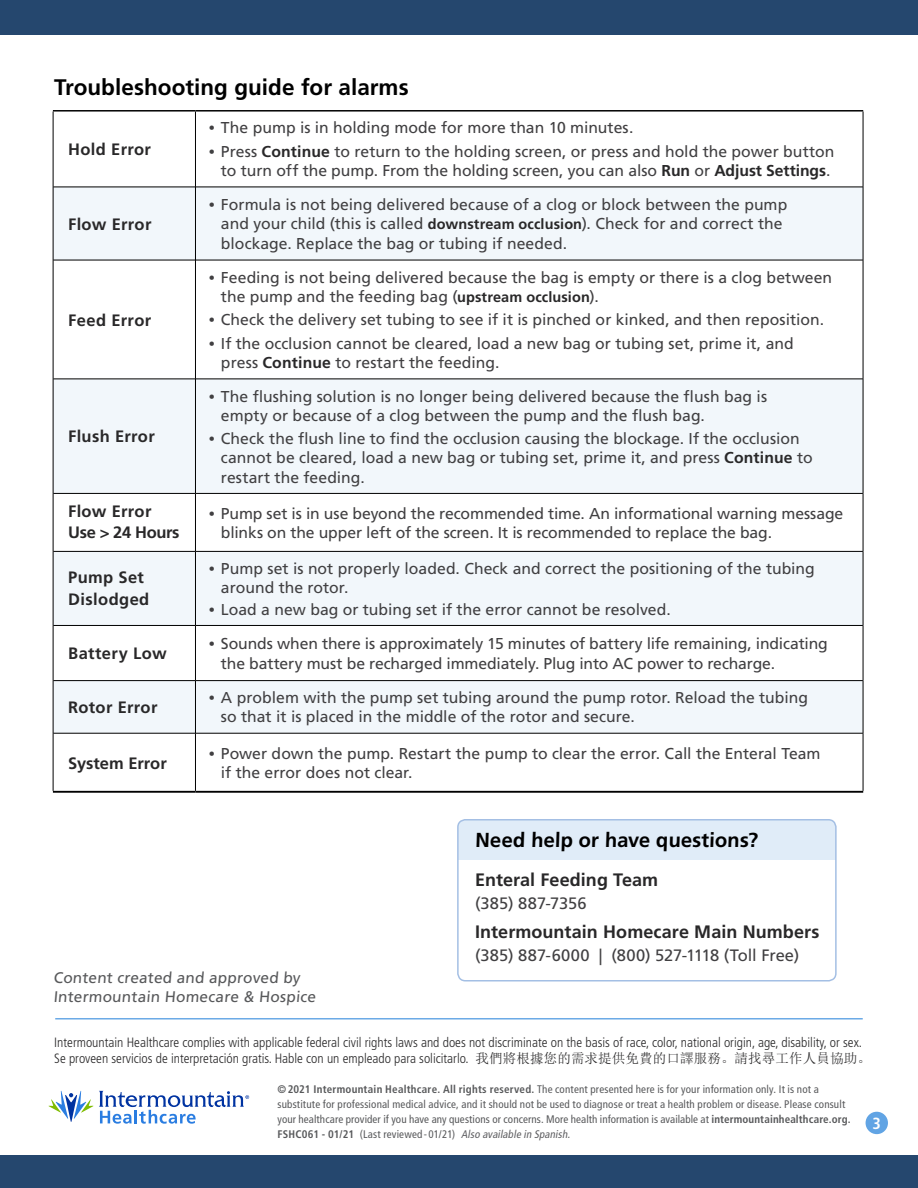
<style>
.page{position:relative;width:918px;height:1188px;background:#fff}
.page>*{position:absolute;margin:0;border:0;box-sizing:border-box;transform-origin:0 0}
.Level_1{font:700 22.5px "Frutiger LT Std";color:#000}
.Main_table{font:700 20.25px "Frutiger LT Std";color:#000}
.Level_3{font:700 18px "Frutiger LT Std";letter-spacing:.005em;color:#292829}
.Title_bar{font:700 16.5px/22.5px "Frutiger LT Std";letter-spacing:.02em;color:#292829}
.Level_1-2{font:16.5px "Frutiger LT Std";letter-spacing:-.005em;color:#414042}
.Title_bar-2{font:700 16.5px/21px "Frutiger LT Std";color:#292829}
.t1{font:700 condensed 16.2px "Frutiger LT Std";color:#fff}
.t2{font:15.75px/19.2px "Frutiger LT Std";color:#414042}
.t3{font:15.3px/19.5px "Frutiger LT Std";color:#58595b}
.t4{font:300 condensed 13.5px/16.5px "Frutiger LT Std";color:#292829}
.Footer___h6{font:condensed 10.95px/15px "Frutiger LT Std";letter-spacing:.01em;color:#58595b}
.s1{font-family:"Adobe Garamond Pro"}
.s2{font-weight:700;color:#292829}
.s3{font-weight:700;font-size:14.4px;color:#292829}
.s4{font-family:"Sim Sun";font-weight:400;font-stretch:normal}
.s5{font-weight:700}
.s6{font-style:italic;color:#5d5d60}
</style>
<div class="page">
<div style="left:866px;top:1112px;width:22px;height:22px;background:#61a4e4;border-radius:50%"></div>
<div style="left:0;top:0;width:918px;height:35px;background:#25476e"></div>
<div style="left:0;top:1156px;width:918px;height:32px;background:#25476e"></div>
<hr style="left:55px;top:1018px;width:808px;height:2px;background:#6baae6">
<svg style="left:49px;top:1091px;width:44px;height:31px"></svg>
<svg style="left:99px;top:1091px;width:150px;height:33px"></svg>
<div style="left:458px;top:820px;width:378px;height:40px;background:#e0ecf8"></div>
<div style="left:457px;top:819px;width:380px;height:163px;border:2px solid #a4bfe4;border-radius:8px"></div>
<svg style="left:54px;top:188px;width:809px;height:545px;fill:#f2f7fb"></svg>
<hr style="left:53px;top:791px;width:142px;height:2px;background:#000">
<hr style="left:195px;top:791px;width:668px;height:2px;background:#000">
<hr style="left:53px;top:110px;width:142px;height:2px;background:#000">
<hr style="left:195px;top:110px;width:668px;height:2px;background:#000">
<hr style="left:53px;top:187px;width:142px;height:1px;background:#000">
<hr style="left:196px;top:187px;width:667px;height:1px;background:#000">
<hr style="left:53px;top:260px;width:142px;height:1px;background:#000">
<hr style="left:196px;top:260px;width:667px;height:1px;background:#000">
<hr style="left:53px;top:379px;width:142px;height:1px;background:#000">
<hr style="left:196px;top:379px;width:667px;height:1px;background:#000">
<hr style="left:53px;top:493px;width:142px;height:1px;background:#000">
<hr style="left:196px;top:493px;width:667px;height:1px;background:#000">
<hr style="left:53px;top:551px;width:142px;height:1px;background:#000">
<hr style="left:196px;top:551px;width:667px;height:1px;background:#000">
<hr style="left:53px;top:625px;width:142px;height:1px;background:#000">
<hr style="left:196px;top:625px;width:667px;height:1px;background:#000">
<hr style="left:53px;top:680px;width:142px;height:1px;background:#000">
<hr style="left:196px;top:680px;width:667px;height:1px;background:#000">
<hr style="left:53px;top:733px;width:142px;height:1px;background:#000">
<hr style="left:196px;top:733px;width:667px;height:1px;background:#000">
<hr style="left:53px;top:112px;width:1px;height:75px;background:#000">
<hr style="left:195px;top:112px;width:1px;height:75px;background:#000">
<hr style="left:863px;top:112px;width:1px;height:75px;background:#000">
<hr style="left:53px;top:187px;width:1px;height:73px;background:#000">
<hr style="left:195px;top:187px;width:1px;height:73px;background:#000">
<hr style="left:863px;top:187px;width:1px;height:73px;background:#000">
<hr style="left:53px;top:260px;width:1px;height:119px;background:#000">
<hr style="left:195px;top:260px;width:1px;height:119px;background:#000">
<hr style="left:863px;top:260px;width:1px;height:119px;background:#000">
<hr style="left:53px;top:379px;width:1px;height:114px;background:#000">
<hr style="left:195px;top:379px;width:1px;height:114px;background:#000">
<hr style="left:863px;top:379px;width:1px;height:114px;background:#000">
<hr style="left:53px;top:493px;width:1px;height:58px;background:#000">
<hr style="left:195px;top:493px;width:1px;height:58px;background:#000">
<hr style="left:863px;top:493px;width:1px;height:58px;background:#000">
<hr style="left:53px;top:551px;width:1px;height:74px;background:#000">
<hr style="left:195px;top:551px;width:1px;height:74px;background:#000">
<hr style="left:863px;top:551px;width:1px;height:74px;background:#000">
<hr style="left:53px;top:625px;width:1px;height:56px;background:#000">
<hr style="left:195px;top:625px;width:1px;height:56px;background:#000">
<hr style="left:863px;top:625px;width:1px;height:56px;background:#000">
<hr style="left:53px;top:681px;width:1px;height:52px;background:#000">
<hr style="left:195px;top:681px;width:1px;height:52px;background:#000">
<hr style="left:863px;top:681px;width:1px;height:52px;background:#000">
<hr style="left:53px;top:733px;width:1px;height:58px;background:#000">
<hr style="left:195px;top:733px;width:1px;height:58px;background:#000">
<hr style="left:863px;top:733px;width:1px;height:58px;background:#000">
<p class="Level_1" style="left:54px;top:74px;width:356px">Troubleshooting guide for alarms</p>
<p class="Title_bar" style="left:68px;top:138px;width:84px">Hold Error</p>
<p class="Title_bar" style="left:68px;top:213px;width:85px">Flow Error</p>
<p class="Title_bar" style="left:68px;top:309px;width:84px">Feed Error</p>
<p class="Title_bar" style="left:68px;top:425px;width:88px">Flush Error</p>
<p class="t2" style="left:209px;top:118px;width:426px"><span class="s1">•</span> The pump is in holding mode for more than 10 minutes.</p>
<p class="t2" style="left:209px;top:142px;width:627px;text-align:center"><span class="s1">•</span> Press <span class="s2">Continue</span> to return to the holding screen, or press and hold the power button to turn off the pump. From the holding screen, you can also <span class="s2">Run</span> or <span class="s2">Adjust Settings</span>.</p>
<p class="t2" style="left:221px;top:195px;width:568px;text-indent:-12px"><span class="s1">•</span> Formula is not being delivered because of a clog or block between the pump and your child (this is called <span class="s3">downstream occlusion</span>). Check for and correct the blockage. Replace the bag or tubing if needed.</p>
<p class="t2" style="left:221px;top:268px;width:613px;text-indent:-12px"><span class="s1">•</span> Feeding is not being delivered because the bag is empty or there is a clog between the pump and the feeding bag (<span class="s3">upstream occlusion</span>).</p>
<p class="t2" style="left:209px;top:310px;width:617px"><span class="s1">•</span> Check the delivery set tubing to see if it is pinched or kinked, and then reposition.</p>
<p class="t2" style="left:221px;top:334px;width:574px;text-indent:-12px"><span class="s1">•</span> If the occlusion cannot be cleared, load a new bag or tubing set, prime it, and press <span class="s2">Continue</span> to restart the feeding.</p>
<p class="t2" style="left:221px;top:387px;width:548px;text-indent:-12px"><span class="s1">•</span> The flushing solution is no longer being delivered because the flush bag is empty or because of a clog between the pump and the flush bag.</p>
<p class="t2" style="left:221px;top:429px;width:593px;text-indent:-12px"><span class="s1">•</span> Check the flush line to find the occlusion causing the blockage. If the occlusion cannot be cleared, load a new bag or tubing set, prime it, and press <span class="s2">Continue</span> to restart the feeding.</p>
<p class="Title_bar-2" style="left:68px;top:500px;width:113px">Flow Error<br>Use &gt; 24 Hours</p>
<p class="t2" style="left:221px;top:504px;width:624px;text-indent:-12px"><span class="s1">•</span> Pump set is in use beyond the recommended time. An informational warning message blinks on the upper left of the screen. It is recommended to replace the bag.</p>
<p class="Title_bar" style="left:68px;top:566px;width:83px">Pump Set<br>Dislodged</p>
<p class="t2" style="left:221px;top:559px;width:595px;line-height:18.8px;text-indent:-12px"><span class="s1">•</span> Pump set is not properly loaded. Check and correct the positioning of the tubing around the rotor.</p>
<p class="t2" style="left:209px;top:600px;width:463px"><span class="s1">•</span> Load a new bag or tubing set if the error cannot be resolved.</p>
<p class="Title_bar" style="left:68px;top:642px;width:100px">Battery Low</p>
<p class="t2" style="left:221px;top:634px;width:608px;text-indent:-12px"><span class="s1">•</span> Sounds when there is approximately 15 minutes of battery life remaining, indicating the battery must be recharged immediately. Plug into AC power to recharge.</p>
<p class="Title_bar" style="left:68px;top:696px;width:91px">Rotor Error</p>
<p class="t2" style="left:221px;top:688px;width:589px;text-indent:-12px"><span class="s1">•</span> A problem with the pump set tubing around the pump rotor. Reload the tubing so that it is placed in the middle of the rotor and secure.</p>
<p class="Title_bar-2" style="left:68px;top:753px;width:100px">System Error</p>
<p class="t2" style="left:221px;top:744px;width:601px;text-indent:-12px"><span class="s1">•</span> Power down the pump. Restart the pump to clear the error. Call the Enteral Team if the error does not clear.</p>
<p class="t3" style="left:53px;top:968px;width:265px">Content created and approved by<br>Intermountain Homecare &amp; Hospice</p>
<p class="Main_table" style="left:475px;top:828px;width:285px">Need help or have questions?</p>
<p class="Level_3" style="left:475px;top:869px;width:185px">Enteral Feeding Team</p>
<p class="Level_1-2" style="left:475px;top:893px;width:113px">(385) 887-7356</p>
<p class="Level_3" style="left:475px;top:921px;width:346px">Intermountain Homecare Main Numbers</p>
<p class="Level_1-2" style="left:475px;top:946px;width:326px">(385) 887-6000 | (800) 527-1118 (Toll Free)</p>
<p class="t4" style="left:54px;top:1034px;width:818px">Intermountain Healthcare complies with applicable federal civil rights laws and does not discriminate on the basis of race, color, national origin, age, disability, or sex.<br>Se proveen servicios de interpretación gratis. Hable con un empleado para solicitarlo. <span class="s4">我們將根據您的需求提供免費的口譯服務。請找尋工作人員協助。</span></p>
<p class="Footer___h6" style="left:278px;top:1082px;width:575px"><span class="s5">©2021 Intermountain Healthcare. All rights reserved.</span> The content presented here is for your information only. It is not a substitute for professional medical advice, and it should not be used to diagnose or treat a health problem or disease. Please consult your healthcare provider if you have any questions or concerns. More health information is available at <span class="s5">intermountainhealthcare.org.<br>FSHC061 - 01/21</span> (Last reviewed - 01/21) <span class="s6">Also available in Spanish.</span></p>
<p class="t1" style="left:873px;top:1113px;width:10px">3</p>
</div>
